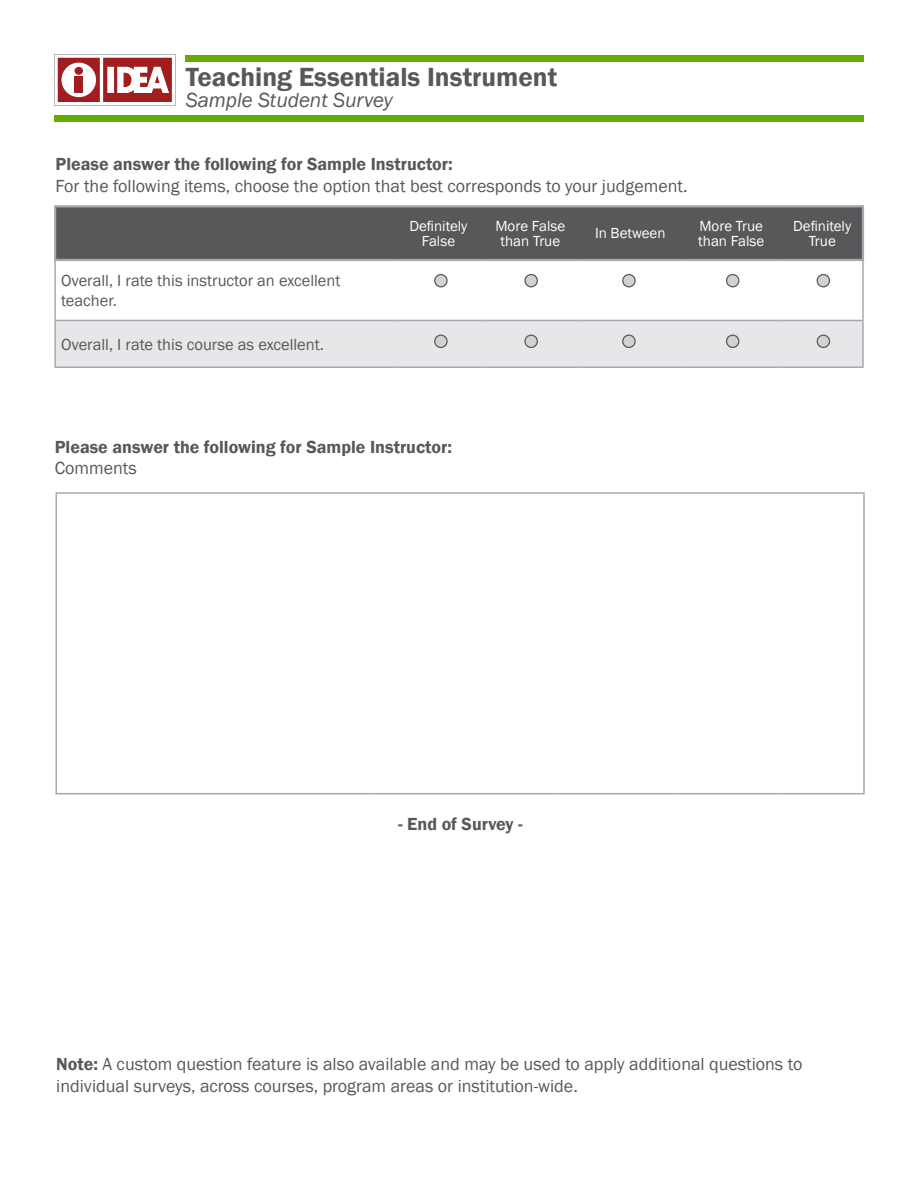
<style>
.page{position:relative;width:918px;height:1188px;background:#fff}
.page>*{position:absolute;margin:0;border:0;box-sizing:border-box;transform-origin:0 0}
.t1{font:600 27px "Franklin Gothic";color:#57585a}
.t2{font:italic 21px "Franklin Gothic";color:#57585a}
.t3{font:18px/21.6px "Franklin Gothic";color:#57585a}
.t4{font:600 18px "Franklin Gothic";color:#57585a}
.t5{font:16.5px/19.5px "Franklin Gothic";color:#57585a}
.t6{font:15px/15px "Franklin Gothic";color:#fff;text-align:center}
.s1{font-weight:600}
</style>
<div class="page">
<svg style="left:54px;top:54px;width:122px;height:52px"></svg>
<div style="left:186px;top:56px;width:678px;height:6px;background:#65ab00"></div>
<div style="left:54px;top:115px;width:810px;height:7px;background:#65ab00"></div>
<div style="left:56px;top:207px;width:806px;height:52px;background:#57585a"></div>
<div style="left:56px;top:321px;width:806px;height:45px;background:#e6e7e9"></div>
<hr style="left:54px;top:261px;width:2px;height:59px;background:#a8a9ad">
<hr style="left:862px;top:261px;width:2px;height:59px;background:#a8a9ad">
<hr style="left:54px;top:320px;width:342px;height:1px;background:#a8a9ad">
<hr style="left:54px;top:321px;width:2px;height:45px;background:#a8a9ad">
<hr style="left:396px;top:320px;width:85px;height:1px;background:#a8a9ad">
<hr style="left:481px;top:320px;width:99px;height:1px;background:#a8a9ad">
<hr style="left:580px;top:320px;width:101px;height:1px;background:#a8a9ad">
<hr style="left:681px;top:320px;width:101px;height:1px;background:#a8a9ad">
<hr style="left:782px;top:320px;width:82px;height:1px;background:#a8a9ad">
<hr style="left:862px;top:321px;width:2px;height:45px;background:#a8a9ad">
<hr style="left:54px;top:366px;width:342px;height:2px;background:#a8a9ad">
<hr style="left:396px;top:366px;width:85px;height:2px;background:#a8a9ad">
<hr style="left:481px;top:366px;width:99px;height:2px;background:#a8a9ad">
<hr style="left:580px;top:366px;width:101px;height:2px;background:#a8a9ad">
<hr style="left:681px;top:366px;width:101px;height:2px;background:#a8a9ad">
<hr style="left:782px;top:366px;width:82px;height:2px;background:#a8a9ad">
<hr style="left:54px;top:205px;width:342px;height:2px;background:#a8a9ad">
<hr style="left:54px;top:207px;width:2px;height:52px;background:#a8a9ad">
<hr style="left:396px;top:205px;width:85px;height:2px;background:#a8a9ad">
<hr style="left:481px;top:205px;width:99px;height:2px;background:#a8a9ad">
<hr style="left:580px;top:205px;width:101px;height:2px;background:#a8a9ad">
<hr style="left:681px;top:205px;width:101px;height:2px;background:#a8a9ad">
<hr style="left:782px;top:205px;width:82px;height:2px;background:#a8a9ad">
<hr style="left:862px;top:207px;width:2px;height:52px;background:#a8a9ad">
<hr style="left:54px;top:259px;width:342px;height:2px;background:#a8a9ad">
<hr style="left:396px;top:259px;width:85px;height:2px;background:#a8a9ad">
<hr style="left:481px;top:259px;width:99px;height:2px;background:#a8a9ad">
<hr style="left:580px;top:259px;width:101px;height:2px;background:#a8a9ad">
<hr style="left:681px;top:259px;width:101px;height:2px;background:#a8a9ad">
<hr style="left:782px;top:259px;width:82px;height:2px;background:#a8a9ad">
<hr style="left:56px;top:492px;width:312px;height:2px;background:#a8a9ad">
<hr style="left:56px;top:494px;width:1px;height:299px;background:#a8a9ad">
<hr style="left:368px;top:492px;width:92px;height:2px;background:#a8a9ad">
<hr style="left:460px;top:492px;width:98px;height:2px;background:#a8a9ad">
<hr style="left:558px;top:492px;width:119px;height:2px;background:#a8a9ad">
<hr style="left:677px;top:492px;width:106px;height:2px;background:#a8a9ad">
<hr style="left:783px;top:492px;width:82px;height:2px;background:#a8a9ad">
<hr style="left:863px;top:494px;width:2px;height:299px;background:#a8a9ad">
<hr style="left:56px;top:793px;width:312px;height:1px;background:#a8a9ad">
<hr style="left:368px;top:793px;width:92px;height:1px;background:#a8a9ad">
<hr style="left:460px;top:793px;width:98px;height:1px;background:#a8a9ad">
<hr style="left:558px;top:793px;width:119px;height:1px;background:#a8a9ad">
<hr style="left:677px;top:793px;width:106px;height:1px;background:#a8a9ad">
<hr style="left:783px;top:793px;width:82px;height:1px;background:#a8a9ad">
<div style="left:435px;top:275px;width:12px;height:12px;background:#d1d2d4;border-radius:50%"></div>
<div style="left:434px;top:274px;width:14px;height:13px;border:1px solid #57585a;border-radius:50%"></div>
<div style="left:525px;top:275px;width:12px;height:12px;background:#d1d2d4;border-radius:50%"></div>
<div style="left:524px;top:274px;width:14px;height:13px;border:1px solid #57585a;border-radius:50%"></div>
<div style="left:623px;top:275px;width:12px;height:12px;background:#d1d2d4;border-radius:50%"></div>
<div style="left:622px;top:274px;width:14px;height:13px;border:1px solid #57585a;border-radius:50%"></div>
<div style="left:727px;top:275px;width:12px;height:12px;background:#d1d2d4;border-radius:50%"></div>
<div style="left:726px;top:274px;width:13px;height:13px;border:1px solid #57585a;border-radius:50%"></div>
<div style="left:817px;top:275px;width:13px;height:12px;background:#d1d2d4;border-radius:50%"></div>
<div style="left:817px;top:274px;width:13px;height:13px;border:1px solid #57585a;border-radius:50%"></div>
<div style="left:435px;top:335px;width:12px;height:12px;background:#d1d2d4;border-radius:50%"></div>
<div style="left:434px;top:335px;width:14px;height:13px;border:1px solid #57585a;border-radius:50%"></div>
<div style="left:525px;top:335px;width:12px;height:12px;background:#d1d2d4;border-radius:50%"></div>
<div style="left:524px;top:335px;width:14px;height:13px;border:1px solid #57585a;border-radius:50%"></div>
<div style="left:623px;top:335px;width:12px;height:12px;background:#d1d2d4;border-radius:50%"></div>
<div style="left:622px;top:335px;width:14px;height:13px;border:1px solid #57585a;border-radius:50%"></div>
<div style="left:727px;top:335px;width:12px;height:12px;background:#d1d2d4;border-radius:50%"></div>
<div style="left:726px;top:335px;width:13px;height:13px;border:1px solid #57585a;border-radius:50%"></div>
<div style="left:817px;top:335px;width:13px;height:12px;background:#d1d2d4;border-radius:50%"></div>
<div style="left:817px;top:335px;width:13px;height:13px;border:1px solid #57585a;border-radius:50%"></div>
<p class="t1" style="left:186px;top:60px;width:373px">Teaching Essentials Instrument</p>
<p class="t2" style="left:186px;top:87px;width:209px">Sample Student Survey</p>
<p class="t4" style="left:56px;top:153px;width:399px">Please answer the following for Sample Instructor:</p>
<p class="t3" style="left:56px;top:175px;width:634px">For the following items, choose the option that best corresponds to your judgement.</p>
<p class="t5" style="left:61px;top:271px;width:281px">Overall, I rate this instructor an excellent teacher.</p>
<p class="t5" style="left:61px;top:335px;width:264px">Overall, I rate this course as excellent.</p>
<p class="t6" style="left:409px;top:219px;width:60px">Definitely<br>False</p>
<p class="t6" style="left:495px;top:219px;width:71px">More False than True</p>
<p class="t6" style="left:595px;top:226px;width:72px">In Between</p>
<p class="t6" style="left:698px;top:219px;width:68px;text-align:left">More True than False</p>
<p class="t6" style="left:793px;top:219px;width:60px">Definitely<br>True</p>
<p class="t4" style="left:55px;top:436px;width:399px">Please answer the following for Sample Instructor:</p>
<p class="t3" style="left:55px;top:458px;width:84px">Comments</p>
<p class="t4" style="left:398px;top:813px;width:126px">- End of Survey -</p>
<p class="t3" style="left:56px;top:1054px;width:748px"><span class="s1">Note:</span> A custom question feature is also available and may be used to apply additional questions to individual surveys, across courses, program areas or institution-wide.</p>
</div>
